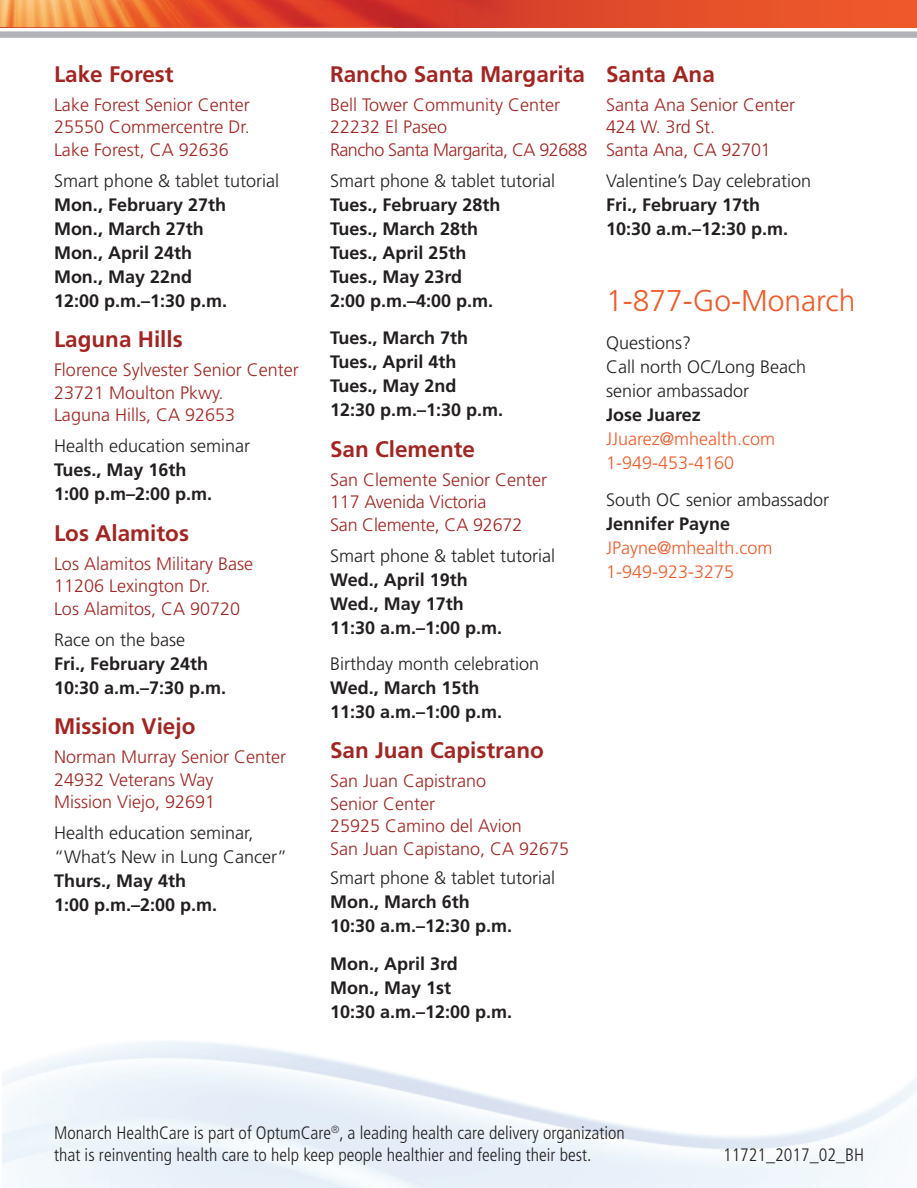
<style>
.page{position:relative;width:917px;height:1188px;background:#fff}
.page>*{position:absolute;margin:0;border:0;box-sizing:border-box;transform-origin:0 0}
.t1{font:300 30px "Frutiger LT Std";color:#f15b2a}
.t2{font:700 22.5px "Frutiger LT Std";color:#a32521}
.t3{font:700 18px/24px "Frutiger LT Std";color:#231f20}
.t4{font:300 18px/22.5px "Frutiger LT Std";color:#a32521}
.t5{font:300 18px/24px "Frutiger LT Std";color:#231f20}
.t6{font:300 condensed 18px/21.6px "Frutiger LT Std";color:#231f20}
.t7{font:300 18px/24px "Frutiger LT Std";color:#f15b2a}
</style>
<div class="page">
<div style="left:0;top:31px;width:917px;height:7px;background:#b2b3b7"></div>
<svg style="left:0;top:27px;width:599px;height:1px"></svg>
<img style="left:0;top:0;width:917px;height:27px">
<svg style="left:599px;top:0;width:1px;height:27px"></svg>
<img style="left:393px;top:0;width:206px;height:27px">
<p class="t2" style="left:54px;top:61px;width:121px">Lake Forest</p>
<p class="t4" style="left:54px;top:94px;width:197px;text-align:justify">Lake Forest Senior Center 25550 Commercentre Dr.<br>Lake Forest, CA 92636</p>
<p class="t5" style="left:54px;top:169px;width:227px">Smart phone &amp; tablet tutorial</p>
<p class="t3" style="left:54px;top:192px;width:175px">Mon., February 27th<br>Mon., March 27th<br>Mon., April 24th<br>Mon., May 22nd<br>12:00 p.m.–1:30 p.m.</p>
<p class="t2" style="left:54px;top:326px;width:130px">Laguna Hills</p>
<p class="t4" style="left:54px;top:359px;width:246px">Florence Sylvester Senior Center<br>23721 Moulton Pkwy.<br>Laguna Hills, CA 92653</p>
<p class="t5" style="left:54px;top:434px;width:198px">Health education seminar</p>
<p class="t3" style="left:54px;top:458px;width:160px">Tues., May 16th<br>1:00 p.m–2:00 p.m.</p>
<p class="t2" style="left:54px;top:520px;width:137px">Los Alamitos</p>
<p class="t4" style="left:54px;top:553px;width:200px">Los Alamitos Military Base<br>11206 Lexington Dr.<br>Los Alamitos, CA 90720</p>
<p class="t5" style="left:54px;top:628px;width:133px">Race on the base</p>
<p class="t3" style="left:54px;top:651px;width:174px">Fri., February 24th<br>10:30 a.m.–7:30 p.m.</p>
<p class="t2" style="left:54px;top:713px;width:143px">Mission Viejo</p>
<p class="t4" style="left:54px;top:746px;width:234px">Norman Murray Senior Center<br>24932 Veterans Way<br>Mission Viejo, 92691</p>
<p class="t5" style="left:54px;top:821px;width:235px">Health education seminar, “What’s New in Lung Cancer”</p>
<p class="t3" style="left:54px;top:869px;width:165px">Thurs., May 4th<br>1:00 p.m.–2:00 p.m.</p>
<p class="t2" style="left:330px;top:61px;width:257px">Rancho Santa Margarita</p>
<p class="t4" style="left:330px;top:94px;width:259px">Bell Tower Community Center<br>22232 El Paseo<br>Rancho Santa Margarita, CA 92688</p>
<p class="t5" style="left:330px;top:169px;width:227px">Smart phone &amp; tablet tutorial</p>
<p class="t3" style="left:330px;top:192px;width:172px">Tues., February 28th<br>Tues., March 28th<br>Tues., April 25th<br>Tues., May 23rd<br>2:00 p.m.–4:00 p.m.</p>
<p class="t3" style="left:330px;top:326px;width:175px">Tues., March 7th<br>Tues., April 4th<br>Tues., May 2nd<br>12:30 p.m.–1:30 p.m.</p>
<p class="t2" style="left:330px;top:436px;width:147px">San Clemente</p>
<p class="t4" style="left:330px;top:469px;width:219px">San Clemente Senior Center<br>117 Avenida Victoria<br>San Clemente, CA 92672</p>
<p class="t5" style="left:330px;top:544px;width:227px">Smart phone &amp; tablet tutorial</p>
<p class="t3" style="left:330px;top:567px;width:174px">Wed., April 19th<br>Wed., May 17th<br>11:30 a.m.–1:00 p.m.</p>
<p class="t5" style="left:330px;top:652px;width:211px">Birthday month celebration</p>
<p class="t3" style="left:330px;top:675px;width:174px">Wed., March 15th<br>11:30 a.m.–1:00 p.m.</p>
<p class="t2" style="left:330px;top:737px;width:215px">San Juan Capistrano</p>
<p class="t4" style="left:330px;top:770px;width:241px">San Juan Capistrano<br>Senior Center<br>25925 Camino del Avion<br>San Juan Capistano, CA 92675</p>
<p class="t5" style="left:330px;top:866px;width:227px">Smart phone &amp; tablet tutorial</p>
<p class="t3" style="left:330px;top:890px;width:184px">Mon., March 6th<br>10:30 a.m.–12:30 p.m.</p>
<p class="t3" style="left:330px;top:951px;width:184px">Mon., April 3rd<br>Mon., May 1st<br>10:30 a.m.–12:00 p.m.</p>
<p class="t2" style="left:606px;top:61px;width:110px">Santa Ana</p>
<p class="t4" style="left:606px;top:94px;width:191px">Santa Ana Senior Center<br>424 W. 3rd St.<br>Santa Ana, CA 92701</p>
<p class="t5" style="left:606px;top:169px;width:207px">Valentine’s Day celebration</p>
<p class="t3" style="left:606px;top:192px;width:184px">Fri., February 17th<br>10:30 a.m.–12:30 p.m.</p>
<h1 class="t1" style="left:606px;top:284px;width:251px">1-877-Go-Monarch</h1>
<p class="t5" style="left:606px;top:331px;width:202px">Questions?<br>Call north OC/Long Beach senior ambassador</p>
<p class="t3" style="left:606px;top:402px;width:96px">Jose Juarez</p>
<p class="t7" style="left:606px;top:427px;width:171px">JJuarez@mhealth.com<br>1-949-453-4160</p>
<p class="t5" style="left:606px;top:488px;width:225px">South OC senior ambassador</p>
<p class="t3" style="left:606px;top:512px;width:126px">Jennifer Payne</p>
<p class="t7" style="left:606px;top:536px;width:168px">JPayne@mhealth.com<br>1-949-923-3275</p>
<p class="t6" style="left:54px;top:1123px;width:572px">Monarch HealthCare is part of OptumCare<sup>®</sup>, a leading health care delivery organization that is reinventing health care to help keep people healthier and feeling their best.</p>
<p class="t6" style="left:723px;top:1144px;width:143px">11721_2017_02_BH</p>
</div>
